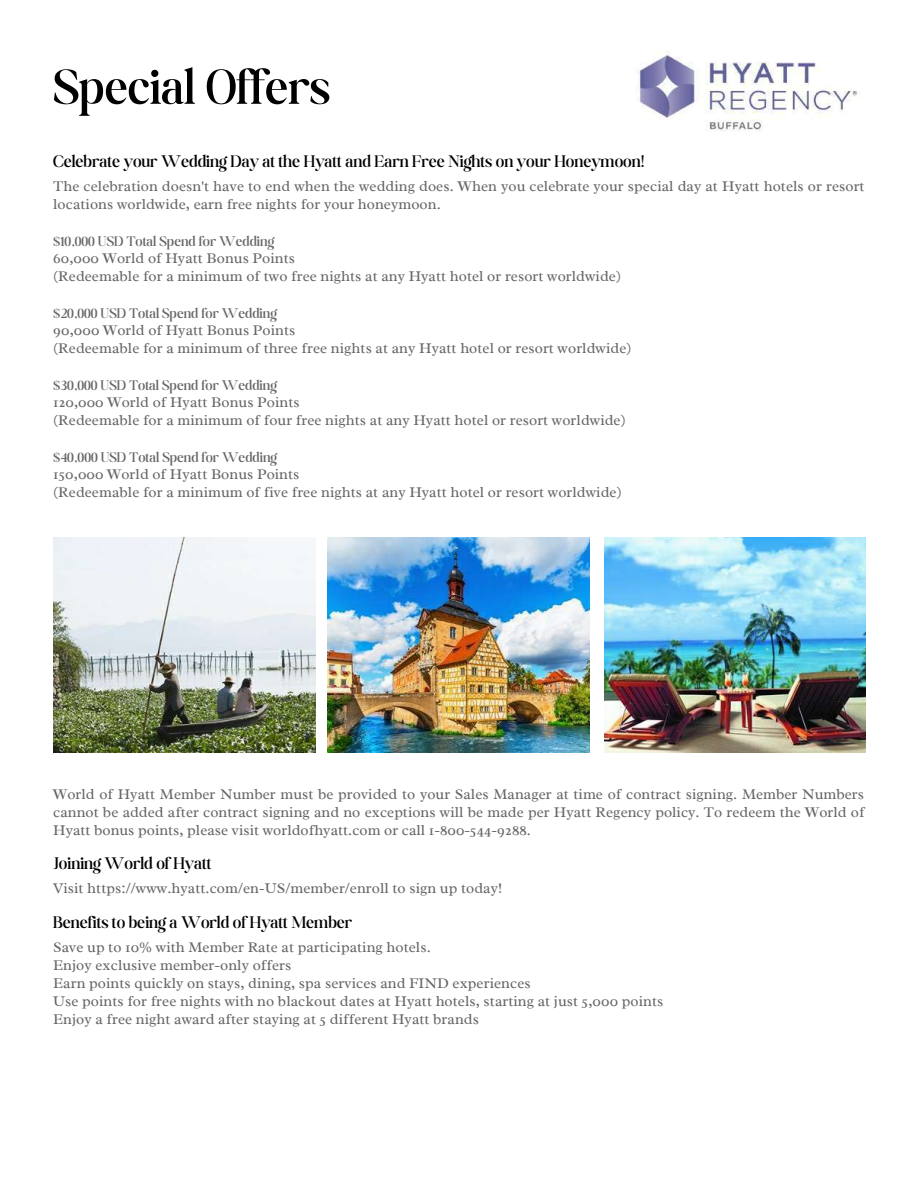
<style>
.page{position:relative;width:918px;height:1188px;background:#fff}
.page>*{position:absolute;margin:0;border:0;box-sizing:border-box;transform-origin:0 0}
.t1{font:300 52.5px "Boston Angel";color:#000}
.t2{font:300 18px "Boston Angel";letter-spacing:.005em;color:#000}
.t3{font:15px/18px "Radley";letter-spacing:.005em;color:#666}
.t4{font:300 15px "Boston Angel";letter-spacing:.005em;color:#666}
</style>
<div class="page">
<img style="left:636px;top:51px;width:221px;height:80px">
<img style="left:53px;top:537px;width:262px;height:215px">
<img style="left:604px;top:537px;width:261px;height:215px">
<img style="left:328px;top:537px;width:262px;height:215px">
<h1 class="t1" style="left:53px;top:56px;width:278px">Special Offers</h1>
<p class="t2" style="left:53px;top:150px;width:593px">Celebrate your Wedding Day at the Hyatt and Earn Free Nights on your Honeymoon!</p>
<p class="t3" style="left:53px;top:177px;width:813px">The celebration doesn't have to end when the wedding does. When you celebrate your special day at Hyatt hotels or resort locations worldwide, earn free nights for your honeymoon.</p>
<p class="t4" style="left:53px;top:232px;width:222px">$10,000 USD Total Spend for Wedding</p>
<p class="t3" style="left:53px;top:249px;width:569px">60,000 World of Hyatt Bonus Points<br>(Redeemable for a minimum of two free nights at any Hyatt hotel or resort worldwide)</p>
<p class="t4" style="left:53px;top:304px;width:225px">$20,000 USD Total Spend for Wedding</p>
<p class="t3" style="left:53px;top:321px;width:580px">90,000 World of Hyatt Bonus Points<br>(Redeemable for a minimum of three free nights at any Hyatt hotel or resort worldwide)</p>
<p class="t4" style="left:53px;top:376px;width:225px">$30,000 USD Total Spend for Wedding</p>
<p class="t3" style="left:53px;top:393px;width:574px">120,000 World of Hyatt Bonus Points<br>(Redeemable for a minimum of four free nights at any Hyatt hotel or resort worldwide)</p>
<p class="t4" style="left:53px;top:448px;width:225px">$40,000 USD Total Spend for Wedding</p>
<p class="t3" style="left:53px;top:465px;width:570px">150,000 World of Hyatt Bonus Points<br>(Redeemable for a minimum of five free nights at any Hyatt hotel or resort worldwide)</p>
<p class="t3" style="left:53px;top:785px;width:813px;text-align:justify">World of Hyatt Member Number must be provided to your Sales Manager at time of contract signing. Member Numbers cannot be added after contract signing and no exceptions will be made per Hyatt Regency policy. To redeem the World of Hyatt bonus points, please visit worldofhyatt.com or call 1-800-544-9288.</p>
<p class="t2" style="left:53px;top:853px;width:160px">Joining World of Hyatt</p>
<p class="t3" style="left:53px;top:879px;width:451px">Visit https://www.hyatt.com/en-US/member/enroll to sign up today!</p>
<p class="t2" style="left:53px;top:911px;width:301px">Benefits to being a World of Hyatt Member</p>
<p class="t3" style="left:53px;top:938px;width:612px">Save up to 10% with Member Rate at participating hotels.<br>Enjoy exclusive member-only offers<br>Earn points quickly on stays, dining, spa services and FIND experiences<br>Use points for free nights with no blackout dates at Hyatt hotels, starting at just 5,000 points Enjoy a free night award after staying at 5 different Hyatt brands</p>
</div>
